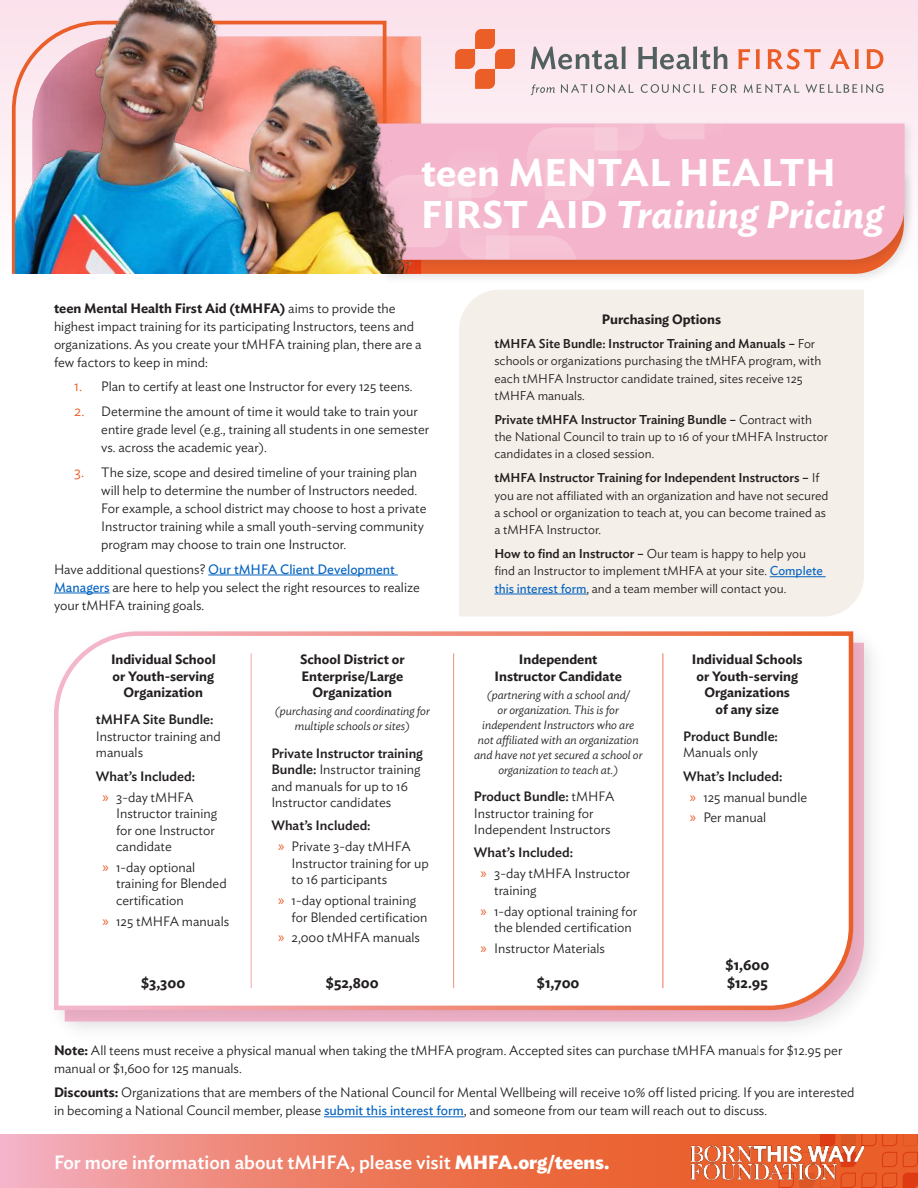
<style>
.page{position:relative;width:918px;height:1188px;background:#fff}
.page>*{position:absolute;margin:0;border:0;box-sizing:border-box;transform-origin:0 0}
.t1{font:600 38.25px/42.3px "Ideal Sans";letter-spacing:.01em;color:#fff}
.t2{font:500 19.05px "Ideal Sans";color:#fff}
.t3{font:600 15px/18px "Ideal Sans";color:#231f20}
.t4{font:300 13.5px/18px "Ideal Sans";color:#231f20}
.t5{font:600 13.5px/16.5px "Ideal Sans";color:#231f20;text-align:center}
.t6{font:500 13.5px/20.9px "Ideal Sans";color:#231f20;text-align:center}
.t7{font:300 12.75px/17.2px "Ideal Sans";color:#231f20}
.t8{font:italic 300 12px/15px "Ideal Sans";color:#231f20;text-align:center}
.s1{font-style:italic}
.s2{font-weight:600}
.s3{font-size:15px;color:#ea5e29}
.s4{font-weight:400;color:#0563c1}
.s5{font-family:"Myriad Pro";font-weight:400;font-size:15px;color:#ea5e29}
.s6{font-weight:300}
.s7{font-weight:500}
.s8{font-weight:700}
</style>
<div class="page">
<div style="left:0;top:0;width:918px;height:274px;background:#fbe1eb"></div>
<div style="left:379px;top:170px;width:536px;height:115px;background:#231f20;opacity:.11"></div>
<svg style="left:440px;top:271px;width:464px;height:3px"></svg>
<svg style="left:10px;top:84px;width:378px;height:192px"></svg>
<div style="left:299px;top:119px;width:617px;height:152px;background:#231f20;opacity:.11"></div>
<div style="left:722px;top:124px;width:183px;height:136px;background:#f4b5cc"></div>
<svg style="left:440px;top:124px;width:282px;height:136px;background:#f4b9ce"></svg>
<svg style="left:455px;top:29px;width:60px;height:60px"></svg>
<svg style="left:738px;top:49px;width:12px;height:20px"></svg>
<svg style="left:756px;top:49px;width:4px;height:20px"></svg>
<svg style="left:768px;top:49px;width:53px;height:20px"></svg>
<svg style="left:830px;top:49px;width:29px;height:20px"></svg>
<svg style="left:867px;top:49px;width:16px;height:20px"></svg>
<svg style="left:531px;top:46px;width:95px;height:23px"></svg>
<svg style="left:638px;top:46px;width:90px;height:23px"></svg>
<svg style="left:531px;top:84px;width:24px;height:11px"></svg>
<svg style="left:712px;top:84px;width:25px;height:9px"></svg>
<svg style="left:561px;top:84px;width:73px;height:9px"></svg>
<svg style="left:641px;top:84px;width:63px;height:9px"></svg>
<svg style="left:744px;top:84px;width:55px;height:9px"></svg>
<svg style="left:805px;top:84px;width:78px;height:9px"></svg>
<hr style="left:208px;top:575px;width:190px;height:1px;background:#0563c1">
<hr style="left:54px;top:593px;width:56px;height:1px;background:#0563c1">
<div style="left:459px;top:290px;width:405px;height:326px;background:#f4efe8"></div>
<hr style="left:324px;top:1116px;width:140px;height:1px;background:#0563c1">
<hr style="left:770px;top:576px;width:56px;height:1px;background:#0563c1">
<hr style="left:494px;top:594px;width:93px;height:1px;background:#0563c1">
<img style="left:16px;top:0;width:424px;height:274px">
<svg style="left:0;top:1134px;width:918px;height:54px;background:#ed7e66"></svg>
<svg style="left:864px;top:1173px;width:33px;height:15px"></svg>
<svg style="left:903px;top:1173px;width:15px;height:15px"></svg>
<svg style="left:882px;top:1152px;width:15px;height:15px"></svg>
<svg style="left:903px;top:1152px;width:15px;height:15px"></svg>
<svg style="left:864px;top:1134px;width:33px;height:12px"></svg>
<svg style="left:903px;top:1134px;width:15px;height:12px"></svg>
<div style="left:44px;top:621px;width:832px;height:412px;background:#231f20;opacity:.1"></div>
<svg style="left:52px;top:629px;width:804px;height:383px"></svg>
<hr style="left:251px;top:653px;width:1px;height:300px;background:#fff">
<hr style="left:453px;top:653px;width:1px;height:300px;background:#fff">
<hr style="left:663px;top:653px;width:1px;height:300px;background:#fff">
<hr style="left:251px;top:953px;width:1px;height:35px;background:#fff">
<hr style="left:453px;top:953px;width:1px;height:35px;background:#fff">
<hr style="left:663px;top:953px;width:1px;height:35px;background:#fff">
<img style="left:691px;top:1134px;width:173px;height:54px">
<h1 class="t1" style="left:421px;top:148px;width:464px">teen MENTAL HEALTH<br>FIRST AID <span class="s1">Training Pricing</span></h1>
<p class="t4" style="left:54px;top:298px;width:369px"><span class="s2">teen Mental Health First Aid (tMHFA)</span> aims to provide the highest impact training for its participating Instructors, teens and organizations. As you create your tMHFA training plan, there are a few factors to keep in mind:</p>
<p class="t4" style="left:74px;top:377px;width:340px"><span class="s3">1.</span> Plan to certify at least one Instructor for every 125 teens.</p>
<p class="t4" style="left:101px;top:401px;width:330px;text-indent:-27px"><span class="s3">2.</span> Determine the amount of time it would take to train your entire grade level (e.g., training all students in one semester vs. across the academic year).</p>
<p class="t4" style="left:101px;top:462px;width:327px;text-indent:-27px"><span class="s3">3.</span> The size, scope and desired timeline of your training plan will help to determine the number of Instructors needed.<br>For example, a school district may choose to host a private Instructor training while a small youth-serving community program may choose to train one Instructor.</p>
<p class="t4" style="left:54px;top:559px;width:367px">Have additional questions? <span class="s4">Our tMHFA Client Development<br>Managers</span> are here to help you select the right resources to realize your tMHFA training goals.</p>
<p class="t5" style="left:111px;top:650px;width:106px">Individual School or Youth-serving<br>Organization</p>
<p class="t6" style="left:96px;top:708px;width:119px">tMHFA Site Bundle:</p>
<p class="t4" style="left:96px;top:727px;width:127px;line-height:16.5px">Instructor training and manuals</p>
<p class="t6" style="left:96px;top:765px;width:101px">What’s Included: <span class="s5">»</span> <span class="s6">3-day tMHFA</span></p>
<p class="t4" style="left:116px;top:804px;width:103px;line-height:16.5px">Instructor training for one Instructor candidate</p>
<p class="t4" style="left:116px;top:858px;width:112px;line-height:16.5px;text-indent:-14px"><span class="s5">»</span> 1-day optional training for Blended certification</p>
<p class="t4" style="left:103px;top:911px;width:128px"><span class="s5">»</span> 125 tMHFA manuals</p>
<p class="t5" style="left:300px;top:650px;width:106px">School District or<br>Enterprise/Large<br>Organization</p>
<p class="t8" style="left:275px;top:703px;width:156px">(purchasing and coordinating for multiple schools or sites)</p>
<p class="t4" style="left:271px;top:744px;width:153px;line-height:16.5px"><span class="s7">Private Instructor training<br>Bundle:</span> Instructor training and manuals for up to 16<br>Instructor candidates</p>
<p class="t4" style="left:278px;top:814px;width:134px;line-height:20.9px;text-indent:-7px"><span class="s7">What’s Included:<br></span><span class="s5">»</span> Private 3-day tMHFA</p>
<p class="t4" style="left:292px;top:854px;width:139px;line-height:16.5px">Instructor training for up to 16 participants</p>
<p class="t4" style="left:292px;top:891px;width:137px;line-height:16.5px;text-indent:-14px"><span class="s5">»</span> 1-day optional training for Blended certification</p>
<p class="t4" style="left:278px;top:928px;width:143px"><span class="s5">»</span> 2,000 tMHFA manuals</p>
<p class="t5" style="left:602px;top:310px;width:121px">Purchasing Options</p>
<p class="t7" style="left:494px;top:334px;width:328px"><span class="s7">tMHFA Site Bundle: Instructor Training and Manuals –</span> For schools or organizations purchasing the tMHFA program, with each tMHFA Instructor candidate trained, sites receive 125 tMHFA manuals.</p>
<p class="t7" style="left:494px;top:410px;width:335px"><span class="s7">Private tMHFA Instructor Training Bundle –</span> Contract with the National Council to train up to 16 of your tMHFA Instructor candidates in a closed session.</p>
<p class="t7" style="left:494px;top:468px;width:336px"><span class="s7">tMHFA Instructor Training for Independent Instructors –</span> If you are not affiliated with an organization and have not secured a school or organization to teach at, you can become trained as a tMHFA Instructor.</p>
<p class="t7" style="left:494px;top:544px;width:330px"><span class="s7">How to find an Instructor –</span> Our team is happy to help you find an Instructor to implement tMHFA at your site. <span class="s4">Complete this interest form</span>, and a team member will contact you.</p>
<p class="t5" style="left:495px;top:650px;width:129px">Independent<br>Instructor Candidate</p>
<p class="t8" style="left:474px;top:686px;width:170px">(partnering with a school and/<br>or organization. This is for independent Instructors who are not affiliated with an organization and have not yet secured a school or organization to teach at.)</p>
<p class="t4" style="left:474px;top:787px;width:142px;line-height:16.5px"><span class="s7">Product Bundle:</span> tMHFA<br>Instructor training for<br>Independent Instructors</p>
<p class="t4" style="left:481px;top:841px;width:151px;line-height:20.9px;text-indent:-7px"><span class="s7">What’s Included:<br></span><span class="s5">»</span> 3-day tMHFA Instructor</p>
<p class="t4" style="left:481px;top:878px;width:158px;line-height:20.9px;text-indent:14px">training<br><span class="s5">»</span> 1-day optional training for</p>
<p class="t4" style="left:481px;top:916px;width:153px;line-height:20.9px;text-indent:14px">the blended certification <span class="s5">»</span> Instructor Materials</p>
<p class="t5" style="left:692px;top:650px;width:112px">Individual Schools or Youth-serving<br>Organizations<br>of any size</p>
<p class="t6" style="left:683px;top:725px;width:96px">Product Bundle:</p>
<p class="t4" style="left:683px;top:743px;width:76px">Manuals only</p>
<p class="t4" style="left:690px;top:764px;width:119px;line-height:20.9px;text-indent:-7px"><span class="s7">What’s Included:<br></span><span class="s5">»</span> 125 manual bundle <span class="s5">»</span> Per manual</p>
<p class="t3" style="left:141px;top:973px;width:46px">$3,300</p>
<p class="t3" style="left:326px;top:973px;width:54px">$52,800</p>
<p class="t3" style="left:537px;top:973px;width:44px">$1,700</p>
<p class="t3" style="left:726px;top:955px;width:45px">$1,600 $12.95</p>
<p class="t4" style="left:54px;top:1040px;width:790px"><span class="s2">Note:</span> All teens must receive a physical manual when taking the tMHFA program. Accepted sites can purchase tMHFA manuals for $12.95 per manual or $1,600 for 125 manuals.</p>
<p class="t4" style="left:54px;top:1083px;width:802px"><span class="s2">Discounts:</span> Organizations that are members of the National Council for Mental Wellbeing will receive 10% off listed pricing. If you are interested in becoming a National Council member, please <span class="s4">submit this interest form</span>, and someone from our team will reach out to discuss.</p>
<h2 class="t2" style="left:54px;top:1147px;width:557px">For more information about tMHFA, please visit <span class="s8">MHFA.org/teens.</span></h2>
</div>
